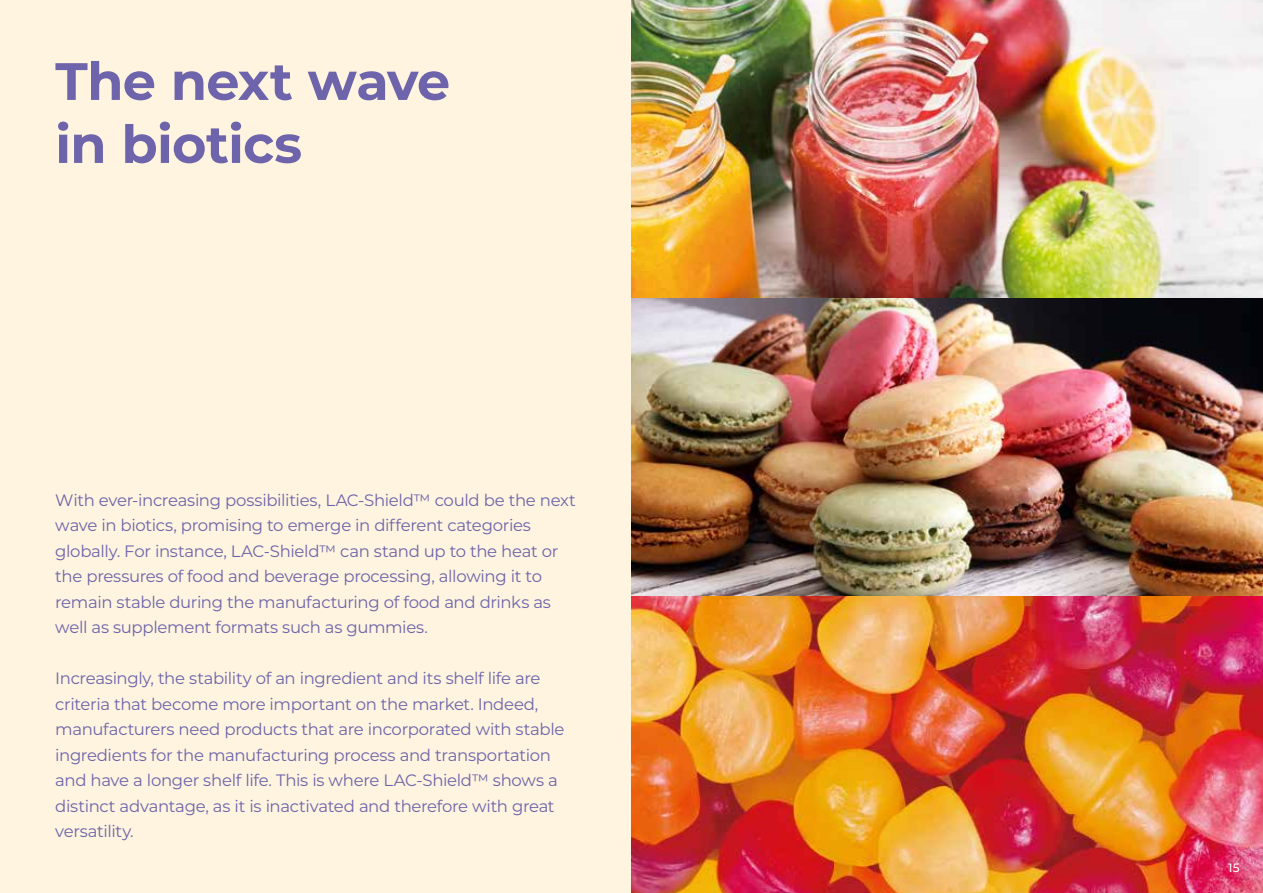
<style>
.page{position:relative;width:1263px;height:893px;background:#fef4df}
.page>*{position:absolute;margin:0;border:0;box-sizing:border-box;transform-origin:0 0}
.t1{font:700 52.5px/63px "Montserrat";letter-spacing:-.015em;color:#6d64ab}
.t2{font:16.5px/25.5px "Montserrat";letter-spacing:-.02em;color:#6d64ab}
.t3{font:500 12px "Montserrat";color:#fff}
</style>
<div class="page">
<img style="left:631px;top:0;width:632px;height:893px">
<h1 class="t1" style="left:55px;top:47px;width:396px">The next wave in biotics</h1>
<p class="t2" style="left:55px;top:487px;width:522px">With ever-increasing possibilities, LAC-Shield™ could be the next wave in biotics, promising to emerge in different categories globally. For instance, LAC-Shield™ can stand up to the heat or the pressures of food and beverage processing, allowing it to remain stable during the manufacturing of food and drinks as well as supplement formats such as gummies.</p>
<p class="t2" style="left:55px;top:665px;width:511px">Increasingly, the stability of an ingredient and its shelf life are criteria that become more important on the market. Indeed, manufacturers need products that are incorporated with stable ingredients for the manufacturing process and transportation and have a longer shelf life. This is where LAC-Shield™ shows a distinct advantage, as it is inactivated and therefore with great versatility.</p>
<p class="t3" style="left:1228px;top:859px;width:13px">15</p>
</div>
